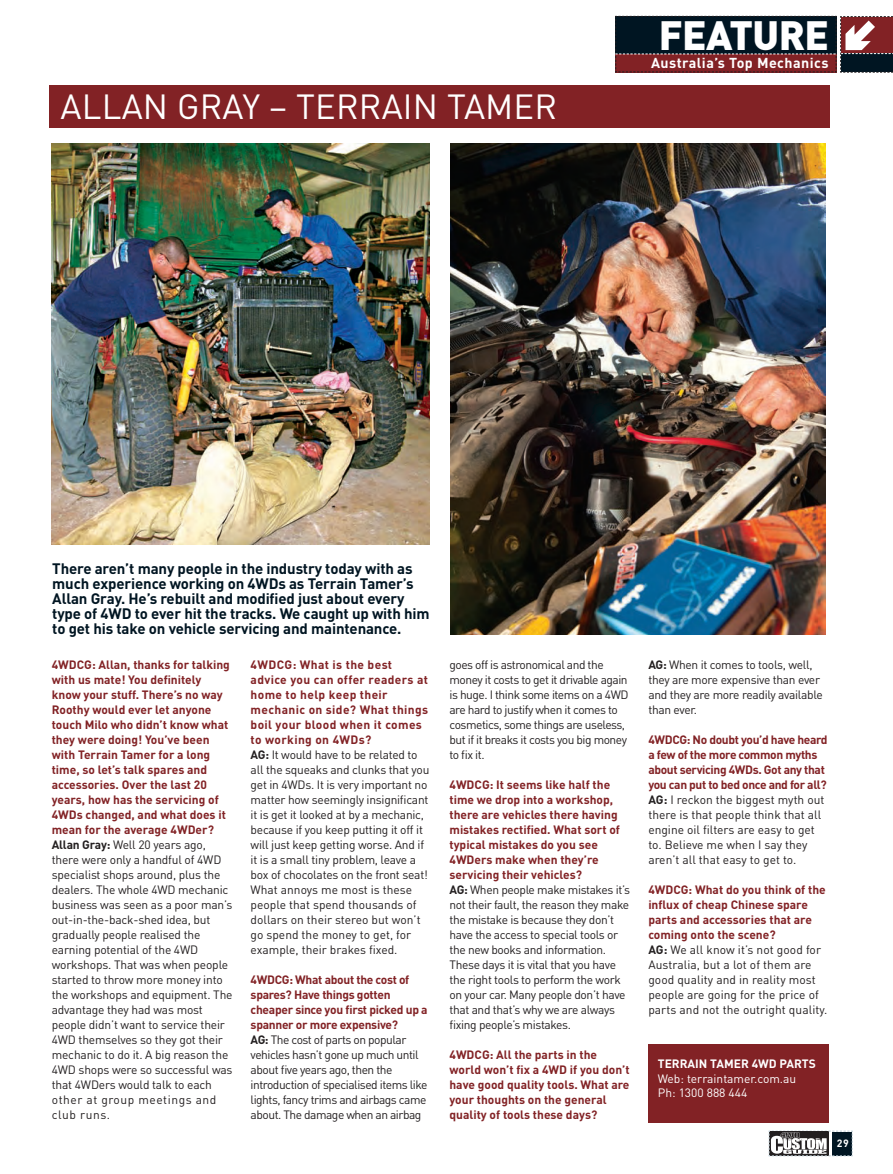
<style>
.page{position:relative;width:893px;height:1174px;background:#fff}
.page>*{position:absolute;margin:0;border:0;box-sizing:border-box;transform-origin:0 0}
.t1{font:900 40.35px "DIN";letter-spacing:-.015em;color:#fff}
.t2{font:34.5px "DIN";letter-spacing:.005em;color:#fff}
.t3{font:700 15px/15px "DIN";letter-spacing:-.01em;color:#001522}
.t4{font:700 14.25px "DIN";letter-spacing:.03em;color:#fff}
.t5{font:12px/15px "DIN";letter-spacing:-.02em;color:#231f20}
.t6{font:12px/15px "DIN";letter-spacing:-.04em;color:#231f20}
.t7{font:12px/15px "DIN";color:#231f20}
.t8{font:12px/15px "DIN";letter-spacing:.005em;color:#231f20}
.t9{font:700 12px/15px "DIN";color:#822225}
.t10{font:12px/14.4px "DIN";color:#fff}
.t11{font:700 10.5px "DIN";color:#fff}
.s1{font-weight:700;color:#822225}
.s2{font-weight:700}
</style>
<div class="page">
<div style="left:49px;top:85px;width:780px;height:42px;background:#822225"></div>
<img style="left:51px;top:144px;width:378px;height:400px">
<img style="left:451px;top:144px;width:374px;height:490px">
<div style="left:648px;top:1044px;width:181px;height:79px;background:#822225"></div>
<svg style="left:768px;top:1130px;width:85px;height:26px"></svg>
<svg style="left:615px;top:16px;width:278px;height:57px;background:#3b272f"></svg>
<p class="t2" style="left:61px;top:94px;width:498px">ALLAN GRAY – TERRAIN TAMER</p>
<p class="t1" style="left:659px;top:21px;width:172px">FEATURE</p>
<p class="t4" style="left:651px;top:57px;width:179px">Australia’s Top Mechanics</p>
<p class="t3" style="left:52px;top:562px;width:379px">There aren’t many people in the industry today with as much experience working on 4WDs as Terrain Tamer’s Allan Gray. He’s rebuilt and modified just about every type of 4WD to ever hit the tracks. We caught up with him to get his take on vehicle servicing and maintenance.</p>
<p class="t5" style="left:52px;top:658px;width:182px"><span class="s1">4WDCG: Allan, thanks for talking with us mate! You definitely know your stuff. There’s no way<br>Roothy would ever let anyone touch Milo who didn’t know what they were doing! You’ve been with Terrain Tamer for a long time, so let’s talk spares and accessories. Over the last 20 years, how has the servicing of<br>4WDs changed, and what does it mean for the average 4WDer?<br></span><span class="s2">Allan Gray:</span> Well 20 years ago, there were only a handful of 4WD specialist shops around, plus the dealers. The whole 4WD mechanic business was seen as a poor man’s out-in-the-back-shed idea, but gradually people realised the earning potential of the 4WD workshops. That was when people started to throw more money into the workshops and equipment. The advantage they had was most people didn’t want to service their<br>4WD themselves so they got their mechanic to do it. A big reason the<br>4WD shops were so successful was that 4WDers would talk to each other at group meetings and club runs.</p>
<p class="t5" style="left:251px;top:658px;width:180px"><span class="s1">4WDCG: What is the best advice you can offer readers at home to help keep their mechanic on side? What things boil your blood when it comes to working on 4WDs?<br></span><span class="s2">AG:</span> It would have to be related to all the squeaks and clunks that you get in 4WDs. It is very important no matter how seemingly insignificant it is get it looked at by a mechanic, because if you keep putting it off it will just keep getting worse. And if it is a small tiny problem, leave a box of chocolates on the front seat!<br>What annoys me most is these people that spend thousands of dollars on their stereo but won’t go spend the money to get, for example, their brakes fixed.</p>
<p class="t6" style="left:251px;top:973px;width:179px"><span class="s1">4WDCG: What about the cost of spares? Have things gotten cheaper since you first picked up a spanner or more expensive?<br></span><span class="s2">AG:</span> The cost of parts on popular vehicles hasn’t gone up much until about five years ago, then the introduction of specialised items like lights, fancy trims and airbags came about. The damage when an airbag</p>
<p class="t6" style="left:449px;top:658px;width:181px">goes off is astronomical and the money it costs to get it drivable again is huge. I think some items on a 4WD are hard to justify when it comes to cosmetics, some things are useless, but if it breaks it costs you big money to fix it.</p>
<p class="t5" style="left:449px;top:778px;width:182px"><span class="s1">4WDCG: It seems like half the time we drop into a workshop, there are vehicles there having mistakes rectified. What sort of typical mistakes do you see<br>4WDers make when they’re servicing their vehicles?<br></span><span class="s2">AG:</span> When people make mistakes it’s not their fault, the reason they make the mistake is because they don’t have the access to special tools or the new books and information.<br>These days it is vital that you have the right tools to perform the work on your car. Many people don’t have that and that’s why we are always fixing people’s mistakes.</p>
<p class="t9" style="left:449px;top:1048px;width:182px">4WDCG: All the parts in the world won’t fix a 4WD if you don’t have good quality tools. What are your thoughts on the general quality of tools these days?</p>
<p class="t5" style="left:648px;top:658px;width:176px"><span class="s2">AG:</span> When it comes to tools, well, they are more expensive than ever and they are more readily available than ever.</p>
<p class="t7" style="left:648px;top:733px;width:181px"><span class="s1">4WDCG: No doubt you’d have heard a few of the more common myths about servicing 4WDs. Got any that you can put to bed once and for all?<br></span><span class="s2">AG:</span> I reckon the biggest myth out there is that people think that all engine oil filters are easy to get to. Believe me when I say they aren’t all that easy to get to.</p>
<p class="t8" style="left:648px;top:883px;width:180px"><span class="s1">4WDCG: What do you think of the influx of cheap Chinese spare parts and accessories that are coming onto the scene?<br></span><span class="s2">AG:</span> We all know it’s not good for<br>Australia, but a lot of them are good quality and in reality most people are going for the price of parts and not the outright quality.</p>
<p class="t10" style="left:658px;top:1058px;width:160px"><span class="s2">TERRAIN TAMER 4WD PARTS<br></span>Web: terraintamer.com.au<br>Ph: 1300 888 444</p>
<p class="t11" style="left:837px;top:1139px;width:13px">29</p>
</div>
